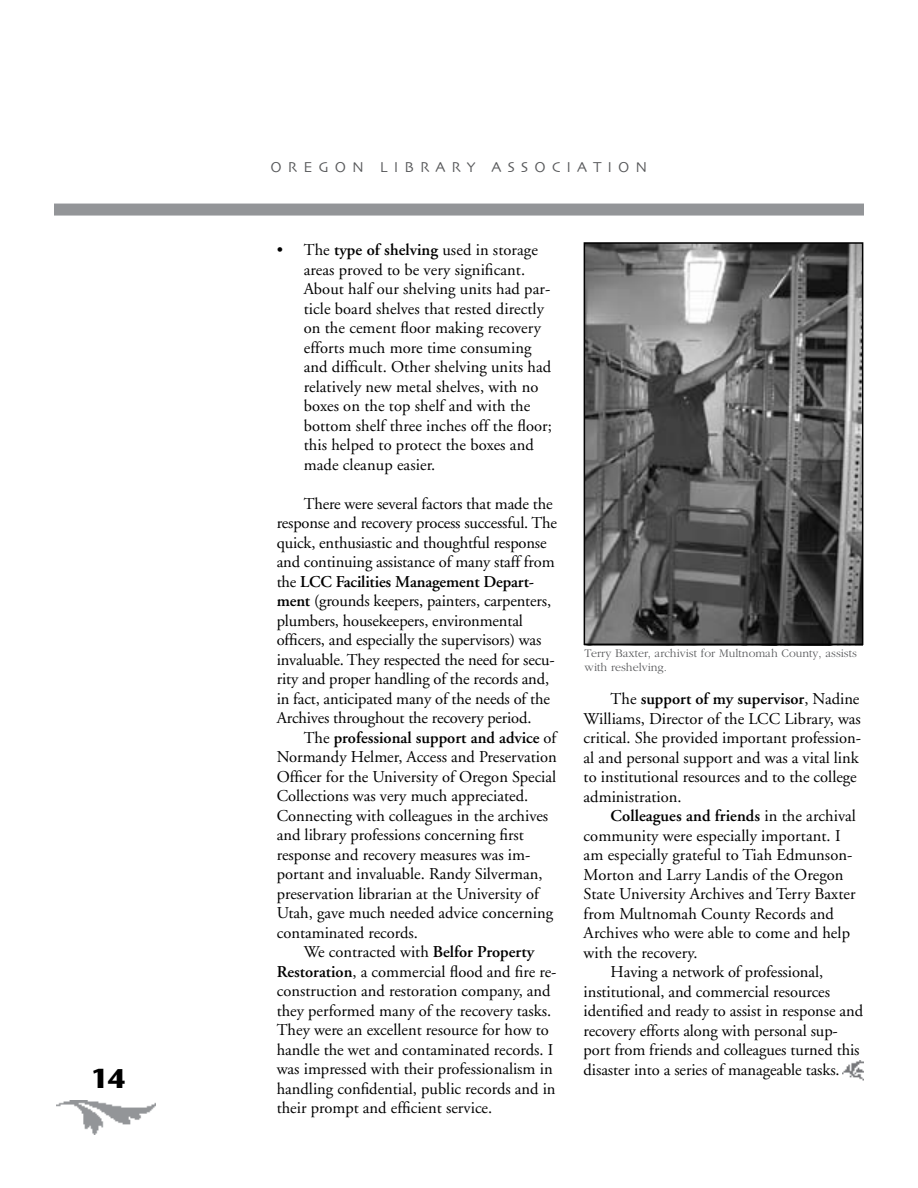
<style>
.page{position:relative;width:918px;height:1188px;background:#fff}
.page>*{position:absolute;margin:0;border:0;box-sizing:border-box;transform-origin:0 0}
.t1{font:700 27px "Stone Sans";color:#000}
.t2{font:16.5px/19.5px "Adobe Garamond";color:#000}
.t3{font:600 16.5px "Adobe Garamond";letter-spacing:.005em;color:#000}
.t4{font:15px "Skia";letter-spacing:.4em;color:#58595b}
.t5{font:300 12px/13.5px "Garamond";color:#58595b}
.s1{font-weight:600}
.s2{font-weight:400}
</style>
<div class="page">
<img style="left:57px;top:1100px;width:99px;height:35px">
<div style="left:54px;top:204px;width:810px;height:12px;background:#939598"></div>
<img style="left:584px;top:245px;width:279px;height:401px">
<div style="left:584px;top:242px;width:279px;height:403px;border:2px solid #000"></div>
<img style="left:843px;top:1061px;width:20px;height:20px">
<h1 class="t1" style="left:91px;top:1062px;width:36px">14</h1>
<p class="t4" style="left:271px;top:158px;width:378px">OREGON LIBRARY ASSOCIATION</p>
<p class="t2" style="left:304px;top:241px;width:250px;text-indent:-27px">• The <span class="s1">type of shelving</span> used in storage areas proved to be very significant.<br>About half our shelving units had par&shy;ticle board shelves that rested directly on the cement floor making recovery efforts much more time consuming and difficult. Other shelving units had relatively new metal shelves, with no boxes on the top shelf and with the bottom shelf three inches off the floor; this helped to protect the boxes and made cleanup easier.</p>
<p class="t2" style="left:277px;top:494px;width:282px;text-indent:27px">There were several factors that made the response and recovery process successful. The quick, enthusiastic and thoughtful response and continuing assistance of many staff from the <span class="s1">LCC Facilities Management Depart&shy;ment</span> (grounds keepers, painters, carpenters, plumbers, housekeepers, environmental officers, and especially the supervisors) was invaluable. They respected the need for secu&shy;rity and proper handling of the records and, in fact, anticipated many of the needs of the Archives throughout the recovery period.</p>
<p class="t2" style="left:277px;top:728px;width:282px;text-indent:27px">The <span class="s1">professional support and advice</span> of Normandy Helmer, Access and Preservation Officer for the University of Oregon Special Collections was very much appreciated.<br>Connecting with colleagues in the archives and library professions concerning first response and recovery measures was im&shy;portant and invaluable. Randy Silverman, preservation librarian at the University of Utah, gave much needed advice concerning contaminated records.</p>
<p class="t2" style="left:277px;top:943px;width:281px;text-indent:27px">We contracted with <span class="s1">Belfor Property Restoration</span>, a commercial flood and fire re&shy;construction and restoration company, and they performed many of the recovery tasks.<br>They were an excellent resource for how to handle the wet and contaminated records. I was impressed with their professionalism in handling confidential, public records and in their prompt and efficient service.</p>
<p class="t5" style="left:585px;top:647px;width:274px">Terry Baxter, archivist for Multnomah County, assists with reshelving.</p>
<p class="t2" style="left:584px;top:690px;width:279px;text-indent:27px">The <span class="s1">support of my supervisor</span>, Nadine Williams, Director of the LCC Library, was critical. She provided important profession&shy;al and personal support and was a vital link to institutional resources and to the college administration.</p>
<p class="t3" style="left:611px;top:807px;width:247px">Colleagues and friends <span class="s2">in the archival</span></p>
<p class="t2" style="left:584px;top:826px;width:258px">community were especially important. I</p>
<p class="t2" style="left:584px;top:846px;width:270px">am especially grateful to Tiah Edmunson-</p>
<p class="t2" style="left:584px;top:865px;width:261px">Morton and Larry Landis of the Oregon</p>
<p class="t2" style="left:584px;top:885px;width:273px">State University Archives and Terry Baxter</p>
<p class="t2" style="left:584px;top:904px;width:252px">from Multnomah County Records and</p>
<p class="t2" style="left:584px;top:924px;width:268px">Archives who were able to come and help</p>
<p class="t2" style="left:584px;top:943px;width:115px">with the recovery.</p>
<p class="t2" style="left:611px;top:963px;width:214px">Having a network of professional,</p>
<p class="t2" style="left:584px;top:982px;width:248px">institutional, and commercial resources</p>
<p class="t2" style="left:584px;top:1002px;width:281px">identified and ready to assist in response and</p>
<p class="t2" style="left:584px;top:1021px;width:256px">recovery efforts along with personal sup-</p>
<p class="t2" style="left:584px;top:1041px;width:277px">port from friends and colleagues turned this</p>
<p class="t2" style="left:584px;top:1060px;width:258px">disaster into a series of manageable tasks.</p>
</div>
